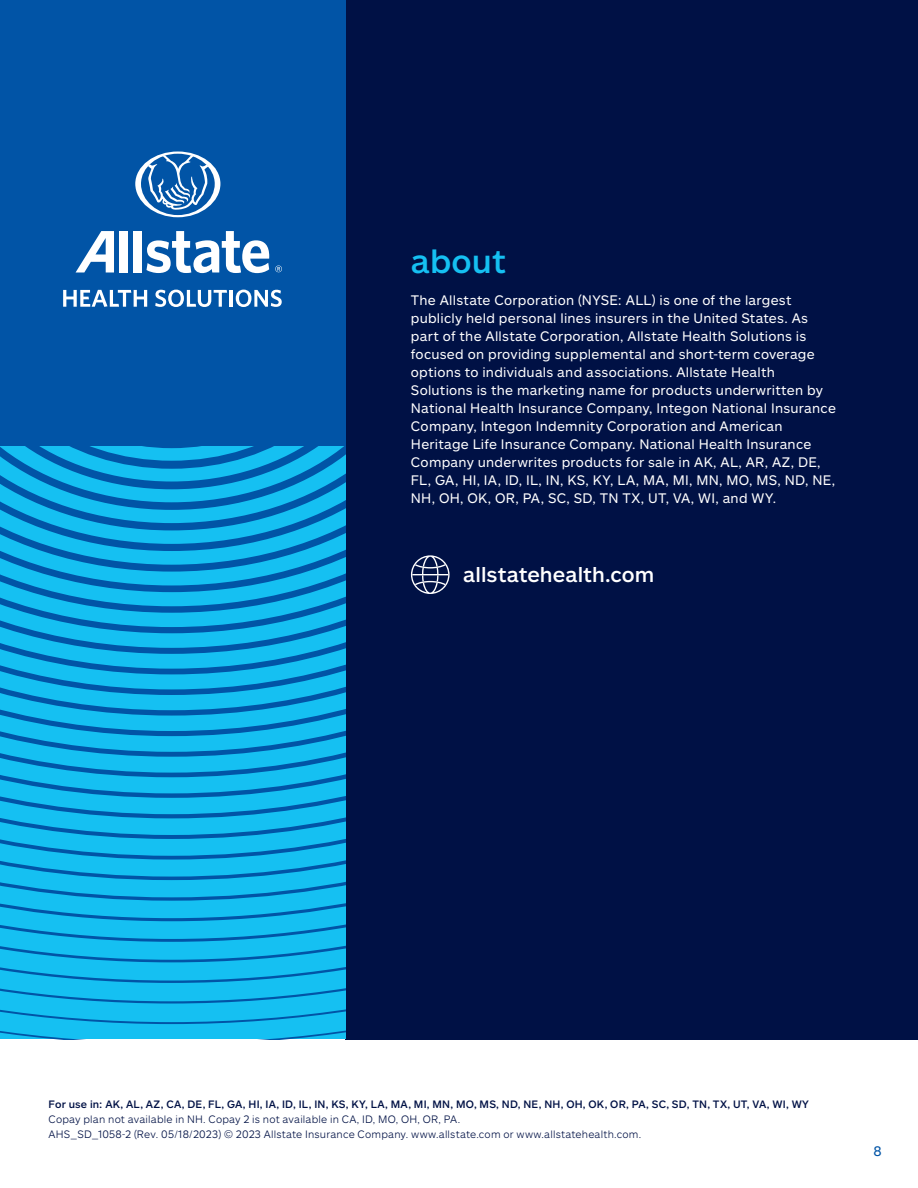
<style>
.page{position:relative;width:918px;height:1188px;background:#fff}
.page>*{position:absolute;margin:0;border:0;box-sizing:border-box;transform-origin:0 0}
.t1{font:500 33px "Allstate Sans";letter-spacing:.005em;color:#15c0f2}
.t2{font:500 21px "Allstate Sans";letter-spacing:.005em;color:#fff}
.t3{font:13.5px/18px "Allstate Sans";letter-spacing:.02em;color:#fff}
.t4{font:13.5px "Allstate Sans";color:#0154a6}
.t5{font:300 10.5px "Allstate Sans";letter-spacing:.02em;color:#001145}
.t6{font:500 10.5px "Allstate Sans";letter-spacing:.02em;color:#001145}
</style>
<div class="page">
<div style="left:345px;top:0;width:573px;height:1040px;background:#001145"></div>
<svg style="left:0;top:1024px;width:345px;height:16px;background:#20beee"></svg>
<svg style="left:0;top:1004px;width:345px;height:20px;background:#12b5ea"></svg>
<svg style="left:0;top:983px;width:345px;height:21px;background:#12b4ea"></svg>
<svg style="left:0;top:962px;width:345px;height:21px;background:#12b3e9"></svg>
<svg style="left:0;top:942px;width:345px;height:20px;background:#12b1e8"></svg>
<svg style="left:0;top:921px;width:345px;height:21px;background:#12b1e7"></svg>
<svg style="left:0;top:901px;width:345px;height:20px;background:#11afe6"></svg>
<svg style="left:0;top:880px;width:345px;height:21px;background:#11aee5"></svg>
<svg style="left:0;top:860px;width:345px;height:20px;background:#11ace4"></svg>
<svg style="left:0;top:839px;width:345px;height:21px;background:#11ace4"></svg>
<svg style="left:0;top:818px;width:345px;height:21px;background:#11abe3"></svg>
<svg style="left:0;top:798px;width:345px;height:20px;background:#10a9e2"></svg>
<svg style="left:0;top:777px;width:345px;height:21px;background:#10a9e1"></svg>
<svg style="left:0;top:757px;width:345px;height:20px;background:#10a7e0"></svg>
<svg style="left:0;top:736px;width:345px;height:21px;background:#10a6e0"></svg>
<svg style="left:0;top:716px;width:345px;height:20px;background:#10a5df"></svg>
<svg style="left:0;top:695px;width:345px;height:21px;background:#0fa4de"></svg>
<svg style="left:0;top:674px;width:345px;height:21px;background:#0fa3dd"></svg>
<svg style="left:0;top:654px;width:345px;height:20px;background:#0fa1dc"></svg>
<svg style="left:0;top:633px;width:345px;height:21px;background:#0fa1dc"></svg>
<svg style="left:0;top:613px;width:345px;height:20px;background:#0e9fdb"></svg>
<svg style="left:0;top:592px;width:345px;height:21px;background:#0e9fda"></svg>
<svg style="left:0;top:572px;width:345px;height:20px;background:#0e9cd9"></svg>
<svg style="left:0;top:446px;width:345px;height:126px;background:#0e9ad7"></svg>
<div style="left:0;top:0;width:345px;height:446px;background:#0154a6"></div>
<svg style="left:135px;top:152px;width:85px;height:65px"></svg>
<svg style="left:76px;top:231px;width:38px;height:42px"></svg>
<div style="left:120px;top:231px;width:8px;height:42px;background:#fff"></div>
<div style="left:134px;top:231px;width:8px;height:42px;background:#fff"></div>
<svg style="left:146px;top:231px;width:123px;height:42px"></svg>
<svg style="left:275px;top:266px;width:7px;height:6px"></svg>
<svg style="left:63px;top:290px;width:84px;height:17px"></svg>
<svg style="left:155px;top:290px;width:72px;height:17px"></svg>
<hr style="left:230px;top:290px;width:3px;height:17px;background:#fff">
<svg style="left:236px;top:290px;width:46px;height:17px"></svg>
<svg style="left:411px;top:555px;width:39px;height:39px"></svg>
<p class="t1" style="left:411px;top:240px;width:96px">about</p>
<p class="t3" style="left:411px;top:290px;width:426px">The Allstate Corporation (NYSE: ALL) is one of the largest publicly held personal lines insurers in the United States. As part of the Allstate Corporation, Allstate Health Solutions is focused on providing supplemental and short-term coverage options to individuals and associations. Allstate Health Solutions is the marketing name for products underwritten by National Health Insurance Company, Integon National Insurance Company, Integon Indemnity Corporation and American Heritage Life Insurance Company. National Health Insurance Company underwrites products for sale in AK, AL, AR, AZ, DE, FL, GA, HI, IA, ID, IL, IN, KS, KY, LA, MA, MI, MN, MO, MS, ND, NE, NH, OH, OK, OR, PA, SC, SD, TN TX, UT, VA, WI, and WY.</p>
<p class="t2" style="left:463px;top:561px;width:193px">allstatehealth.com</p>
<p class="t6" style="left:49px;top:1098px;width:762px">For use in: AK, AL, AZ, CA, DE, FL, GA, HI, IA, ID, IL, IN, KS, KY, LA, MA, MI, MN, MO, MS, ND, NE, NH, OH, OK, OR, PA, SC, SD, TN, TX, UT, VA, WI, WY</p>
<p class="t5" style="left:49px;top:1113px;width:413px">Copay plan not available in NH. Copay 2 is not available in CA, ID, MO, OH, OR, PA.</p>
<p class="t5" style="left:49px;top:1128px;width:594px">AHS_SD_1058-2 (Rev. 05/18/2023) © 2023 Allstate Insurance Company. www.allstate.com or www.allstatehealth.com.</p>
<p class="t4" style="left:873px;top:1142px;width:10px">8</p>
</div>
